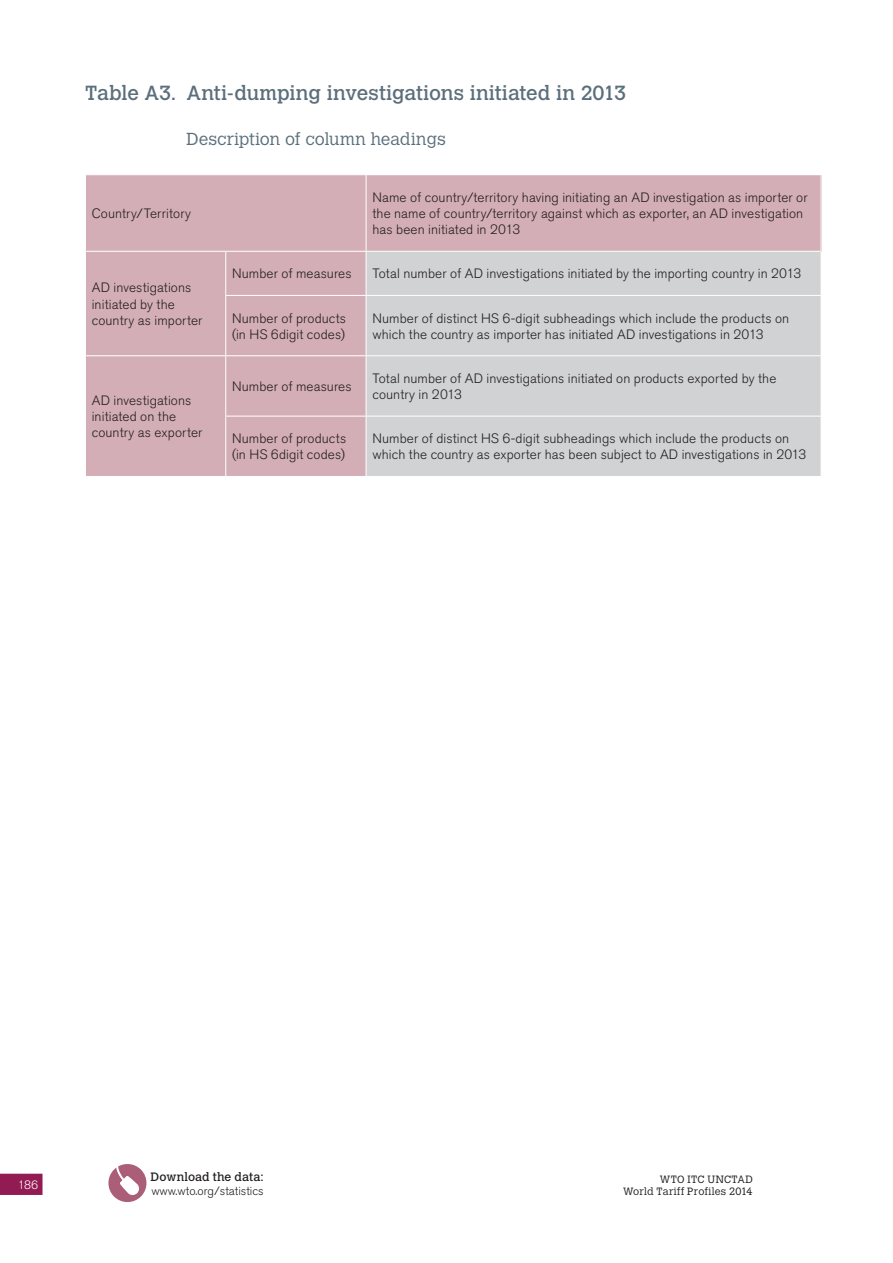
<style>
.page{position:relative;width:893px;height:1263px;background:#fff}
.page>*{position:absolute;margin:0;border:0;box-sizing:border-box;transform-origin:0 0}
.t1{font:20.25px "Calvert MT Std";letter-spacing:-.005em;color:#5b6f7b}
.t2{font:300 17.25px "Calvert MT Std";letter-spacing:.005em;color:#5b6f7b}
.t3{font:300 13.5px/16.2px "Akzidenz Grotesk BE";letter-spacing:.01em;color:#231f20}
.t4{font:300 12px/14.2px "Akzidenz Grotesk BE";color:#231f20}
.t5{font:300 12px "Akzidenz Grotesk BE";color:#fff}
.t6{font:300 10.5px/12px "Calvert MT Std";letter-spacing:.025em;color:#231f20;text-align:right}
.s1{font-family:"Calvert MT Std";font-weight:400}
</style>
<div class="page">
<svg style="left:0;top:1174px;width:43px;height:21px"></svg>
<svg style="left:108px;top:1164px;width:39px;height:38px"></svg>
<div style="left:86px;top:175px;width:280px;height:301px;background:#d4aeb7"></div>
<div style="left:366px;top:175px;width:455px;height:76px;background:#d4aeb7"></div>
<div style="left:367px;top:252px;width:454px;height:224px;background:#d1d2d4"></div>
<hr style="left:366px;top:355px;width:455px;height:1px;background:#fff">
<hr style="left:366px;top:416px;width:455px;height:1px;background:#fff">
<hr style="left:225px;top:295px;width:141px;height:1px;background:#fff">
<hr style="left:226px;top:355px;width:140px;height:1px;background:#fff">
<hr style="left:225px;top:416px;width:141px;height:1px;background:#fff">
<hr style="left:366px;top:175px;width:1px;height:76px;background:#fff">
<hr style="left:226px;top:251px;width:140px;height:1px;background:#fff">
<hr style="left:366px;top:295px;width:455px;height:1px;background:#fff">
<hr style="left:85px;top:251px;width:141px;height:1px;background:#fff">
<hr style="left:225px;top:252px;width:1px;height:43px;background:#fff">
<hr style="left:225px;top:296px;width:1px;height:59px;background:#fff">
<hr style="left:85px;top:355px;width:141px;height:1px;background:#fff">
<hr style="left:225px;top:356px;width:1px;height:60px;background:#fff">
<hr style="left:225px;top:416px;width:1px;height:60px;background:#fff">
<p class="t1" style="left:85px;top:81px;width:543px">Table A3. Anti-dumping investigations initiated in 2013</p>
<p class="t2" style="left:187px;top:129px;width:261px">Description of column headings</p>
<p class="t3" style="left:92px;top:206px;width:101px">Country/Territory</p>
<p class="t3" style="left:92px;top:280px;width:112px">AD investigations initiated by the country as importer</p>
<p class="t3" style="left:92px;top:392px;width:112px">AD investigations initiated on the country as exporter</p>
<p class="t3" style="left:372px;top:189px;width:437px">Name of country/territory having initiating an AD investigation as importer or the name of country/territory against which as exporter, an AD investigation has been initiated in 2013</p>
<p class="t3" style="left:232px;top:266px;width:121px">Number of measures</p>
<p class="t3" style="left:372px;top:266px;width:430px">Total number of AD investigations initiated by the importing country in 2013</p>
<p class="t3" style="left:232px;top:310px;width:116px">Number of products (in HS 6digit codes)</p>
<p class="t3" style="left:372px;top:310px;width:418px">Number of distinct HS 6-digit subheadings which include the products on which the country as importer has initiated AD investigations in 2013</p>
<p class="t3" style="left:232px;top:378px;width:121px">Number of measures</p>
<p class="t3" style="left:372px;top:370px;width:405px">Total number of AD investigations initiated on products exported by the country in 2013</p>
<p class="t3" style="left:232px;top:431px;width:116px">Number of products (in HS 6digit codes)</p>
<p class="t3" style="left:372px;top:431px;width:435px">Number of distinct HS 6-digit subheadings which include the products on which the country as exporter has been subject to AD investigations in 2013</p>
<p class="t5" style="left:18px;top:1178px;width:22px">186</p>
<p class="t4" style="left:151px;top:1169px;width:114px"><span class="s1">Download the data: </span>www.wto.org/statistics</p>
<p class="t6" style="left:623px;top:1173px;width:131px">WTO ITC UNCTAD<br>World Tariff Profiles 2014</p>
</div>
